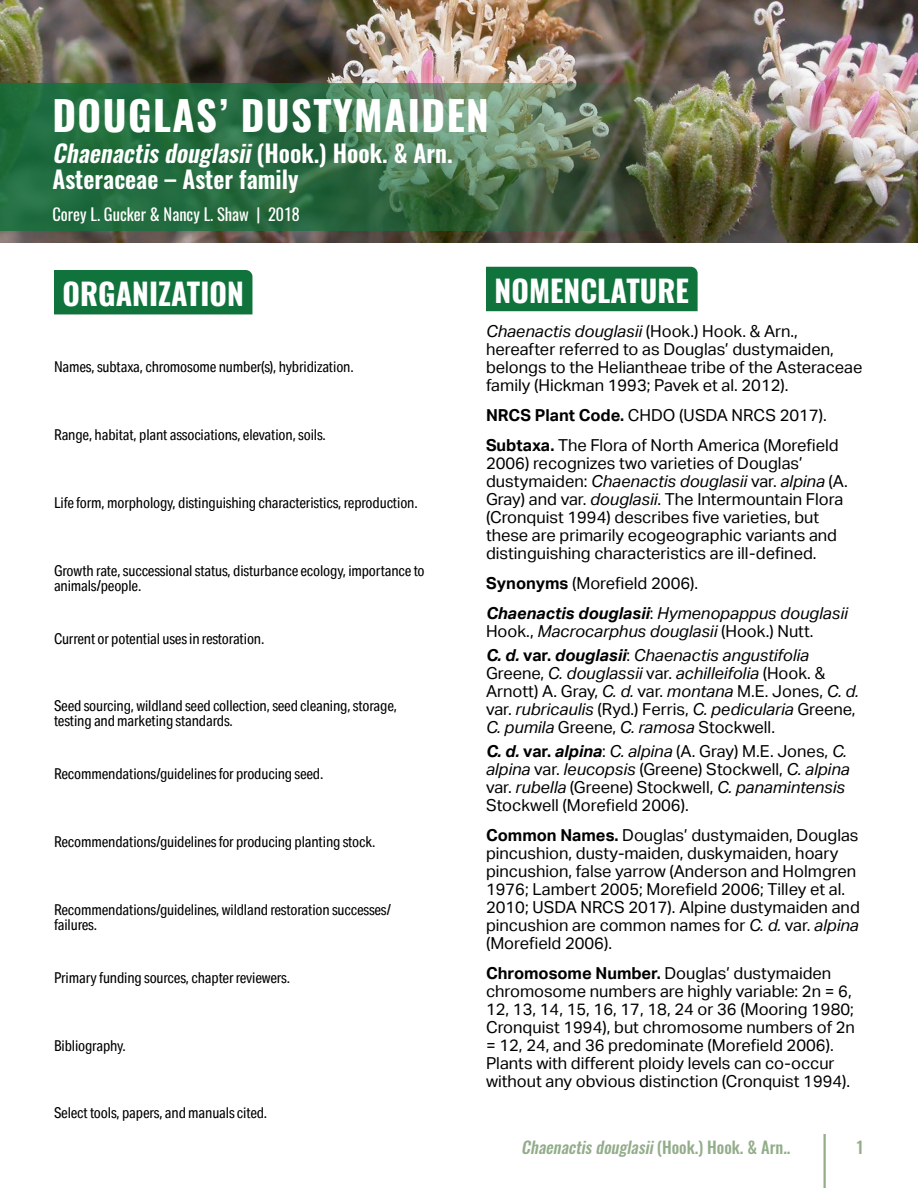
<style>
.page{position:relative;width:918px;height:1188px;background:#fff}
.page>*{position:absolute;margin:0;border:0;box-sizing:border-box;transform-origin:0 0}
.Chapter_Title_Common{font:700 40.5px "Oswald";letter-spacing:.035em;color:#fff}
.GREEN{font:700 30px "Oswald";color:#fff}
.Chapter_Sci_and_Fami{font:italic 600 24px "Oswald";color:#fff}
.Chapter_Sci_and_Fami-2{font:600 24px "Oswald";color:#fff}
.Normal__Body{font:16.5px/18px "Aktiv Grotesk";color:#000}
.Tight_Paragraphs{font:italic 16.5px/18px "Aktiv Grotesk";color:#000}
.Tight_Paragraphs-2{font:16.5px/18px "Aktiv Grotesk";color:#000}
.t1{font:italic 500 16.5px "Oswald";color:#93ad8b}
.Chapter_Authorship{font:16.5px "Oswald";color:#fff}
.t2{font:500 16.5px "Oswald";color:#93ad8b}
.TOC_small{font:15px/15px "Aktiv Grotesk Cd";letter-spacing:-.01em;color:#000}
.s1{font-style:normal}
.s2{font-style:italic}
.s3{font-weight:700}
.s4{font-weight:700;font-style:normal}
.s5{font-weight:700;font-style:italic}
</style>
<div class="page">
<hr style="left:824px;top:1134px;width:2px;height:54px;background:#93ad8b">
<img style="left:0;top:0;width:918px;height:243px">
<div style="left:486px;top:267px;width:212px;height:44px;background:#10733c"></div>
<img style="left:0;top:83px;width:688px;height:148px">
<div style="left:54px;top:270px;width:198px;height:44px;background:#10733c"></div>
<h2 class="Chapter_Title_Common" style="left:52px;top:94px;width:438px">DOUGLAS’ DUSTYMAIDEN</h2>
<h3 class="Chapter_Sci_and_Fami" style="left:52px;top:140px;width:402px">Chaenactisdouglasii<span class="s1">( H o o k . ) H o o k . &amp; A r n .</span></h3>
<h3 class="Chapter_Sci_and_Fami-2" style="left:52px;top:167px;width:248px">Asteraceae – Aster family</h3>
<h4 class="Chapter_Authorship" style="left:52px;top:199px;width:249px">Corey L. Gucker &amp; Nancy L. Shaw | 2018</h4>
<h1 class="GREEN" style="left:63px;top:278px;width:183px">ORGANIZATION</h1>
<p class="TOC_small" style="left:54px;top:359px;width:301px">Names, subtaxa, chromosome number(s), hybridization.</p>
<p class="TOC_small" style="left:54px;top:427px;width:273px">Range, habitat, plant associations, elevation, soils.</p>
<p class="TOC_small" style="left:54px;top:495px;width:365px">Life form, morphology, distinguishing characteristics, reproduction.</p>
<p class="TOC_small" style="left:54px;top:563px;width:372px">Growth rate, successional status, disturbance ecology, importance to animals/people.</p>
<p class="TOC_small" style="left:54px;top:631px;width:212px">Current or potential uses in restoration.</p>
<p class="TOC_small" style="left:54px;top:699px;width:345px">Seed sourcing, wildland seed collection, seed cleaning, storage, testing and marketing standards.</p>
<p class="TOC_small" style="left:54px;top:766px;width:271px">Recommendations/guidelines for producing seed.</p>
<p class="TOC_small" style="left:54px;top:834px;width:323px">Recommendations/guidelines for producing planting stock.</p>
<p class="TOC_small" style="left:54px;top:902px;width:339px">Recommendations/guidelines, wildland restoration successes/ failures.</p>
<p class="TOC_small" style="left:54px;top:970px;width:238px">Primary funding sources, chapter reviewers.</p>
<p class="TOC_small" style="left:54px;top:1038px;width:73px">Bibliography.</p>
<p class="TOC_small" style="left:54px;top:1106px;width:215px">Select tools, papers, and manuals cited.</p>
<h1 class="GREEN" style="left:495px;top:275px;width:196px">NOMENCLATURE</h1>
<p class="Normal__Body" style="left:486px;top:322px;width:378px"><span class="s2">Chaenactis douglasii</span> (Hook.) Hook. &amp; Arn., hereafter referred to as Douglas’ dustymaiden, belongs to the Heliantheae tribe of the Asteraceae family (Hickman 1993; Pavek et al. 2012).</p>
<p class="Normal__Body" style="left:486px;top:406px;width:342px"><span class="s3">NRCS Plant Code.</span> CHDO (USDA NRCS 2017).</p>
<p class="Normal__Body" style="left:486px;top:436px;width:363px"><span class="s3">Subtaxa.</span> The Flora of North America (Morefield 2006) recognizes two varieties of Douglas’ dustymaiden: <span class="s2">Chaenactis douglasii</span> var. <span class="s2">alpina</span> (A.<br>Gray) and var. <span class="s2">douglasii</span>. The Intermountain Flora (Cronquist 1994) describes five varieties, but these are primarily ecogeographic variants and distinguishing characteristics are ill-defined.</p>
<p class="Normal__Body" style="left:486px;top:574px;width:214px"><span class="s3">Synonyms</span> (Morefield 2006).</p>
<p class="Tight_Paragraphs" style="left:486px;top:604px;width:363px"><span class="s3">Chaenactis douglasii</span><span class="s1">:</span> Hymenopappus douglasii<br><span class="s1">Hook.,</span> Macrocarphus douglasii <span class="s1">(Hook.) Nutt.</span></p>
<p class="Tight_Paragraphs" style="left:486px;top:646px;width:375px"><span class="s3">C. d.</span> <span class="s4">var.</span> <span class="s3">douglasii</span><span class="s1">:</span> Chaenactis angustifolia <span class="s1">Greene,</span> C. douglassii <span class="s1">var.</span> achilleifolia <span class="s1">(Hook. &amp; Arnott) A. Gray,</span> C. d. <span class="s1">var.</span> montana <span class="s1">M.E. Jones,</span> C. d. <span class="s1">var.</span> rubricaulis <span class="s1">(Ryd.) Ferris,</span> C. pedicularia <span class="s1">Greene, </span>C. pumila <span class="s1">Greene,</span> C. ramosa <span class="s1">Stockwell.</span></p>
<p class="Tight_Paragraphs-2" style="left:486px;top:742px;width:365px"><span class="s5">C. d.</span> <span class="s3">var.</span> <span class="s5">alpina</span>: <span class="s2">C. alpina</span> (A. Gray) M.E. Jones, <span class="s2">C. alpina</span> var. <span class="s2">leucopsis</span> (Greene) Stockwell, <span class="s2">C. alpina </span>var. <span class="s2">rubella</span> (Greene) Stockwell, <span class="s2">C. panamintensis </span>Stockwell (Morefield 2006).</p>
<p class="Normal__Body" style="left:486px;top:826px;width:375px"><span class="s3">Common Names.</span> Douglas’ dustymaiden, Douglas pincushion, dusty-maiden, duskymaiden, hoary pincushion, false yarrow (Anderson and Holmgren 1976; Lambert 2005; Morefield 2006; Tilley et al.<br>2010; USDA NRCS 2017). Alpine dustymaiden and pincushion are common names for <span class="s2">C. d.</span> var. <span class="s2">alpina </span>(Morefield 2006).</p>
<p class="Normal__Body" style="left:486px;top:964px;width:371px"><span class="s3">Chromosome Number.</span> Douglas’ dustymaiden chromosome numbers are highly variable: 2n = 6, 12, 13, 14, 15, 16, 17, 18, 24 or 36 (Mooring 1980; Cronquist 1994), but chromosome numbers of 2n = 12, 24, and 36 predominate (Morefield 2006).<br>Plants with different ploidy levels can co-occur without any obvious distinction (Cronquist 1994).</p>
<p class="t1" style="left:521px;top:1138px;width:271px">Chaenactisdouglasii<span class="s1">( H o o k . ) H o o k . &amp; A r n . .</span></p>
<p class="t2" style="left:856px;top:1138px;width:10px">1</p>
</div>
